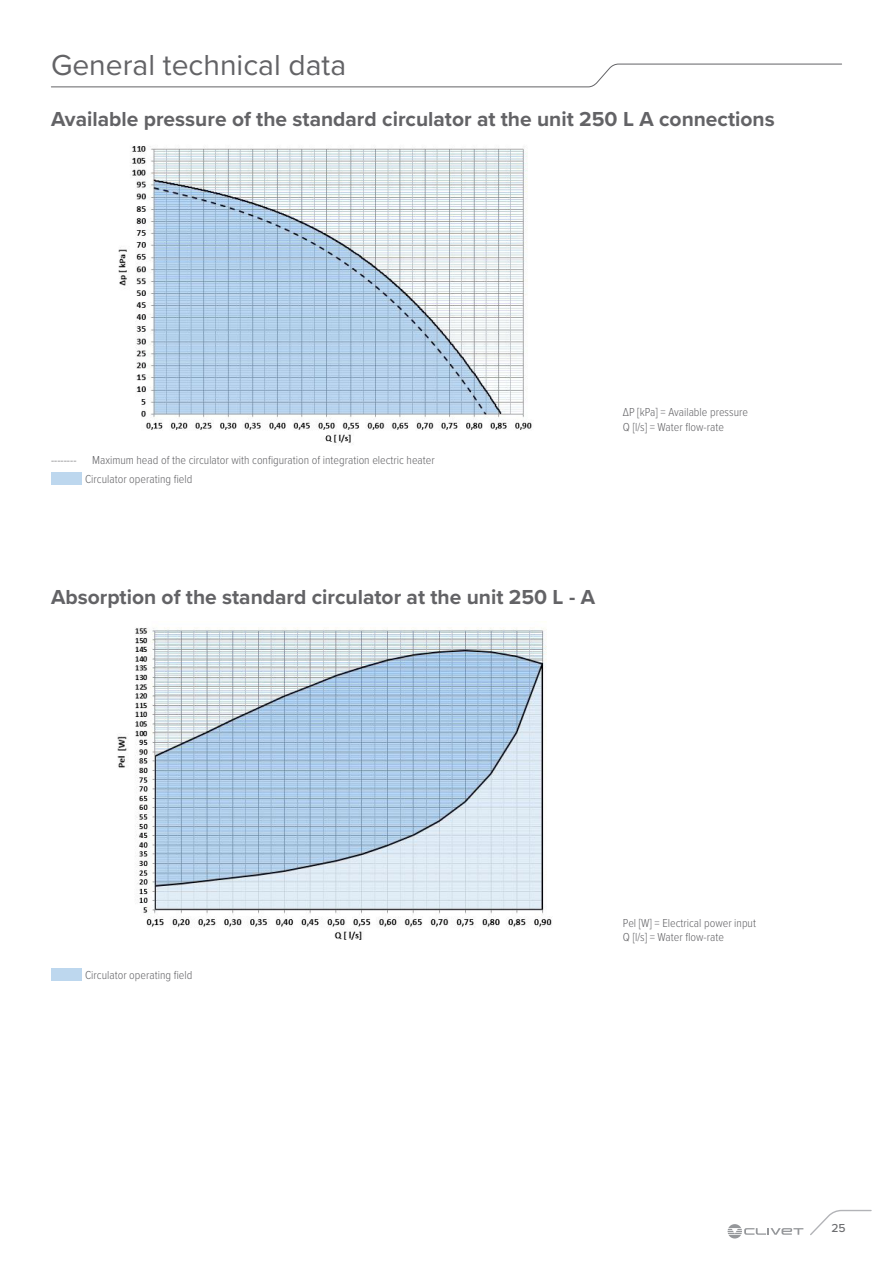
<style>
.page{position:relative;width:893px;height:1263px;background:#fff}
.page>*{position:absolute;margin:0;border:0;box-sizing:border-box;transform-origin:0 0}
.t1{font:30px "Proxima Nova";color:#636366}
.t2{font:700 21px "Proxima Nova";color:#636366}
.t3{font:300 12px/13.5px "Proxima Nova Cond";color:#636366}
.t4{font:500 12px "Proxima Nova";color:#6c6d70}
</style>
<div class="page">
<svg style="left:51px;top:63px;width:791px;height:24px"></svg>
<svg style="left:810px;top:1209px;width:62px;height:26px"></svg>
<svg style="left:728px;top:1224px;width:75px;height:14px"></svg>
<img style="left:118px;top:146px;width:414px;height:298px">
<img style="left:117px;top:627px;width:435px;height:313px">
<div style="left:51px;top:472px;width:31px;height:13px;background:#bdd7ee"></div>
<div style="left:51px;top:968px;width:31px;height:13px;background:#bdd7ee"></div>
<h1 class="t1" style="left:51px;top:42px;width:297px">General technical data</h1>
<h2 class="t2" style="left:51px;top:104px;width:725px">Available pressure of the standard circulator at the unit 250 L A connections</h2>
<p class="t3" style="left:51px;top:453px;width:27px">--------</p>
<p class="t3" style="left:92px;top:453px;width:344px">Maximum head of the circulator with configuration of integration electric heater</p>
<p class="t3" style="left:85px;top:471px;width:109px">Circulator operating field</p>
<p class="t3" style="left:623px;top:403px;width:126px;line-height:15px">∆P [kPa] = Available pressure<br>Q [l/s] = Water flow-rate</p>
<h2 class="t2" style="left:51px;top:581px;width:545px">Absorption of the standard circulator at the unit 250 L - A</h2>
<p class="t3" style="left:85px;top:968px;width:109px">Circulator operating field</p>
<p class="t3" style="left:623px;top:916px;width:135px">Pel [W] = Electrical power input<br>Q [l/s] = Water flow-rate</p>
<p class="t4" style="left:831px;top:1219px;width:16px">25</p>
</div>
